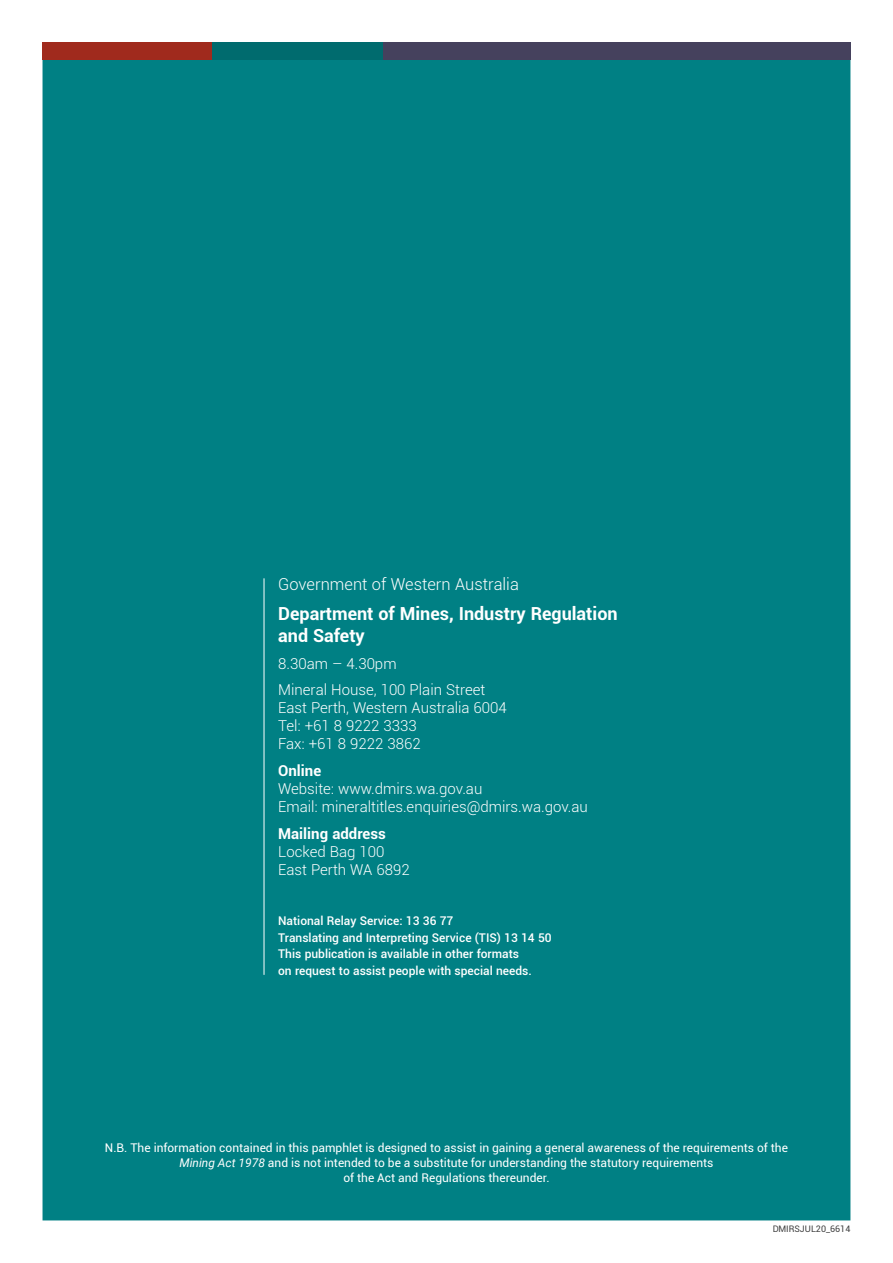
<style>
.page{position:relative;width:893px;height:1263px;background:#fff}
.page>*{position:absolute;margin:0;border:0;box-sizing:border-box;transform-origin:0 0}
.t1{font:700 18px/21.8px "Roboto";color:#fff}
.t2{font:300 16.5px "Roboto";color:#fff}
.t3{font:300 15px/18px "Roboto";color:#fff}
.t4{font:700 15px "Roboto";color:#fff}
.t5{font:12px/15px "Roboto";color:#fff;text-align:center}
.t6{font:500 12px "Roboto";color:#fff}
.t7{font:9px "Roboto";color:#000}
.s1{font-style:italic}
</style>
<div class="page">
<div style="left:43px;top:60px;width:807px;height:1160px;background:#008084"></div>
<hr style="left:264px;top:578px;width:1px;height:397px;background:#fff">
<div style="left:383px;top:43px;width:467px;height:17px;background:#45415d"></div>
<div style="left:43px;top:43px;width:170px;height:17px;background:#a02a1d"></div>
<div style="left:213px;top:43px;width:170px;height:17px;background:#006b6e"></div>
<p class="t2" style="left:278px;top:573px;width:242px">Government of Western Australia</p>
<p class="t1" style="left:278px;top:602px;width:341px">Department of Mines, Industry Regulation and Safety</p>
<p class="t3" style="left:278px;top:654px;width:120px">8.30am – 4.30pm</p>
<p class="t3" style="left:278px;top:680px;width:209px">Mineral House, 100 Plain Street</p>
<p class="t3" style="left:278px;top:698px;width:230px">East Perth, Western Australia 6004<br>Tel: +61 8 9222 3333</p>
<p class="t3" style="left:278px;top:734px;width:144px">Fax: +61 8 9222 3862</p>
<p class="t4" style="left:278px;top:760px;width:45px">Online</p>
<p class="t3" style="left:278px;top:779px;width:206px">Website: www.dmirs.wa.gov.au</p>
<p class="t3" style="left:278px;top:797px;width:311px">Email: mineraltitles.enquiries@dmirs.wa.gov.au</p>
<p class="t4" style="left:278px;top:823px;width:109px">Mailing address</p>
<p class="t3" style="left:278px;top:842px;width:108px">Locked Bag 100</p>
<p class="t3" style="left:278px;top:860px;width:133px">East Perth WA 6892</p>
<p class="t6" style="left:278px;top:913px;width:177px">National Relay Service: 13 36 77</p>
<p class="t6" style="left:278px;top:929px;width:275px">Translating and Interpreting Service (TIS) 13 14 50</p>
<p class="t6" style="left:278px;top:946px;width:242px">This publication is available in other formats</p>
<p class="t6" style="left:278px;top:962px;width:255px">on request to assist people with special needs.</p>
<p class="t5" style="left:105px;top:1140px;width:685px">N.B. The information contained in this pamphlet is designed to assist in gaining a general awareness of the requirements of the<br><span class="s1">Mining Act 1978</span> and is not intended to be a substitute for understanding the statutory requirements<br>of the Act and Regulations thereunder.</p>
<p class="t7" style="left:772px;top:1223px;width:80px">DMIRSJUL20_6614</p>
</div>
